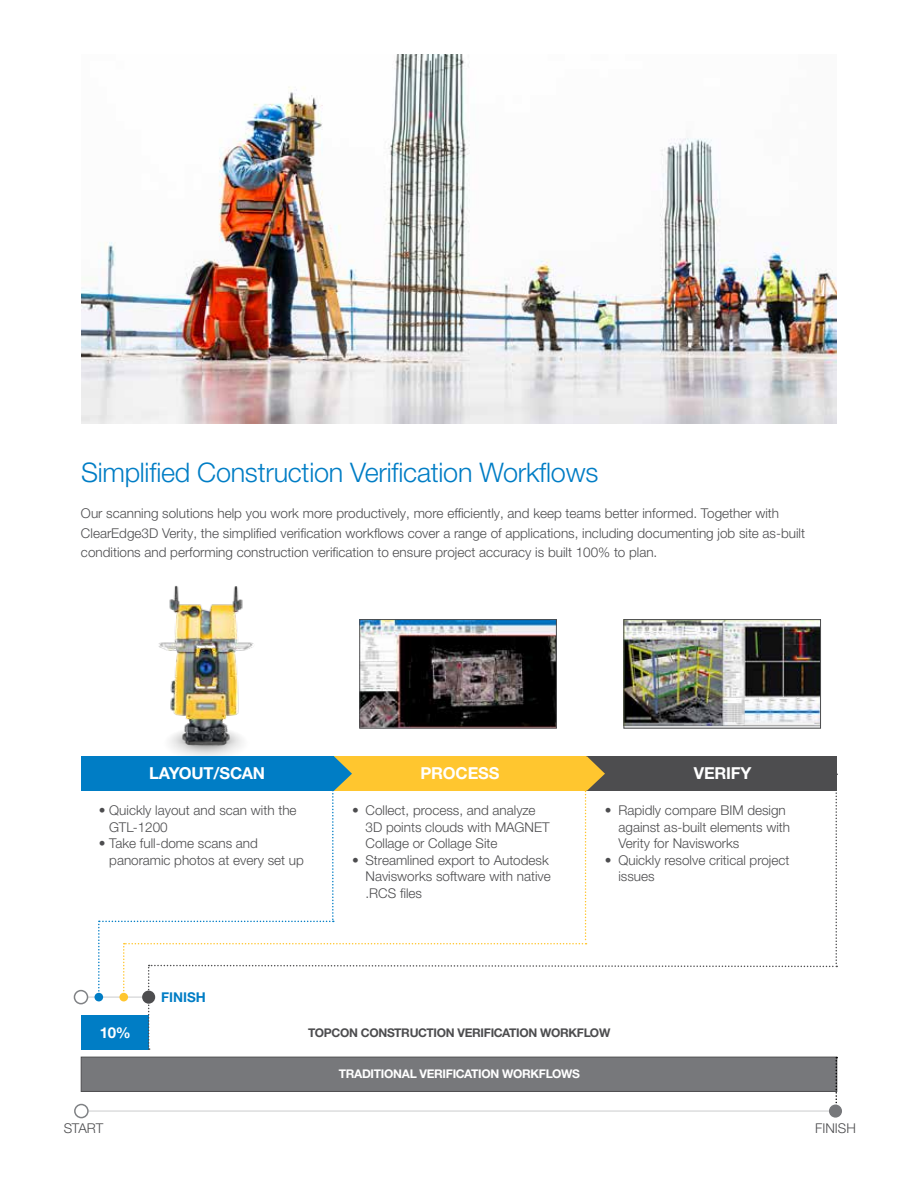
<style>
.page{position:relative;width:918px;height:1188px;background:#fff}
.page>*{position:absolute;margin:0;border:0;box-sizing:border-box;transform-origin:0 0}
.t1{font:300 27px "Helvetica Neue LTW1 G";letter-spacing:-.01em;color:#007dc5}
.t2{font:700 16.5px "Helvetica Neue LTW1 G";letter-spacing:-.01em;color:#fff}
.t3{font:700 15px "Helvetica Neue LTW1 G";color:#fff}
.t4{font:300 13.5px/16.5px "Helvetica Neue LTW1 G";color:#4d4d4f}
.t5{font:700 13.5px "Helvetica Neue LTW1 G";color:#007dc5}
.t6{font:700 12px "Helvetica Neue LTW1 G";letter-spacing:-.025em;color:#4d4d4f}
.t7{font:700 12px "Helvetica Neue LTW1 G";letter-spacing:-.025em;color:#fff}
</style>
<div class="page">
<img style="left:81px;top:54px;width:756px;height:370px">
<div style="left:81px;top:1057px;width:756px;height:35px;background:#77787b;border:1px solid #4d4d4f"></div>
<hr style="left:81px;top:1110px;width:754px;height:2px;background:#dcddde">
<svg style="left:836px;top:1057px;width:1px;height:48px"></svg>
<div style="left:829px;top:1105px;width:13px;height:13px;background:#77787b;border-radius:50%"></div>
<div style="left:81px;top:756px;width:253px;height:35px;background:#007dc5"></div>
<hr style="left:81px;top:996px;width:68px;height:2px;background:#dcddde">
<div style="left:81px;top:1016px;width:68px;height:34px;background:#007dc5"></div>
<div style="left:95px;top:993px;width:8px;height:8px;background:#007dc5;border-radius:50%"></div>
<svg style="left:98px;top:756px;width:739px;height:294px"></svg>
<div style="left:74px;top:991px;width:14px;height:13px;background:#fff;border-radius:50%"></div>
<div style="left:74px;top:990px;width:14px;height:14px;border:2px solid #808285;border-radius:50%"></div>
<div style="left:75px;top:1105px;width:13px;height:13px;background:#fff;border-radius:50%"></div>
<div style="left:74px;top:1104px;width:15px;height:14px;border:2px solid #808285;border-radius:50%"></div>
<img style="left:158px;top:585px;width:96px;height:171px">
<img style="left:362px;top:621px;width:193px;height:105px">
<div style="left:360px;top:619px;width:197px;height:109px;border:1px solid #4d4d4f"></div>
<img style="left:626px;top:621px;width:193px;height:104px">
<div style="left:624px;top:619px;width:197px;height:109px;border:1px solid #4d4d4f"></div>
<h1 class="t1" style="left:81px;top:456px;width:519px">Simplified Construction Verification Workflows</h1>
<p class="t4" style="left:81px;top:504px;width:726px;line-height:19.5px">Our scanning solutions help you work more productively, more efficiently, and keep teams better informed. Together with<br>ClearEdge3D Verity, the simplified verification workflows cover a range of applications, including documenting job site as-built conditions and performing construction verification to ensure project accuracy is built 100% to plan.</p>
<p class="t2" style="left:149px;top:763px;width:117px">LAYOUT/SCAN</p>
<p class="t4" style="left:109px;top:802px;width:189px;text-indent:-11px">• Quickly layout and scan with the<br>GTL-1200</p>
<p class="t4" style="left:109px;top:835px;width:196px;text-indent:-11px">• Take full-dome scans and panoramic photos at every set up</p>
<p class="t5" style="left:161px;top:989px;width:46px">FINISH</p>
<p class="t2" style="left:420px;top:763px;width:81px">PROCESS</p>
<p class="t2" style="left:694px;top:763px;width:59px">VERIFY</p>
<p class="t4" style="left:618px;top:802px;width:173px;text-indent:-14px">• Rapidly compare BIM design against as-built elements with<br>Verity for Navisworks</p>
<p class="t4" style="left:618px;top:852px;width:172px;text-indent:-14px">• Quickly resolve critical project issues</p>
<p class="t4" style="left:366px;top:802px;width:186px;text-indent:-14px">• Collect, process, and analyze<br>3D points clouds with MAGNET<br>Collage or Collage Site</p>
<p class="t4" style="left:366px;top:852px;width:187px;text-indent:-14px">• Streamlined export to Autodesk<br>Navisworks software with native .RCS files</p>
<p class="t3" style="left:100px;top:1024px;width:32px">10%</p>
<p class="t6" style="left:308px;top:1025px;width:304px">TOPCON CONSTRUCTION VERIFICATION WORKFLOW</p>
<p class="t7" style="left:339px;top:1067px;width:243px">TRADITIONAL VERIFICATION WORKFLOWS</p>
<p class="t4" style="left:64px;top:1120px;width:41px">START</p>
<p class="t4" style="left:815px;top:1120px;width:42px">FINISH</p>
</div>
